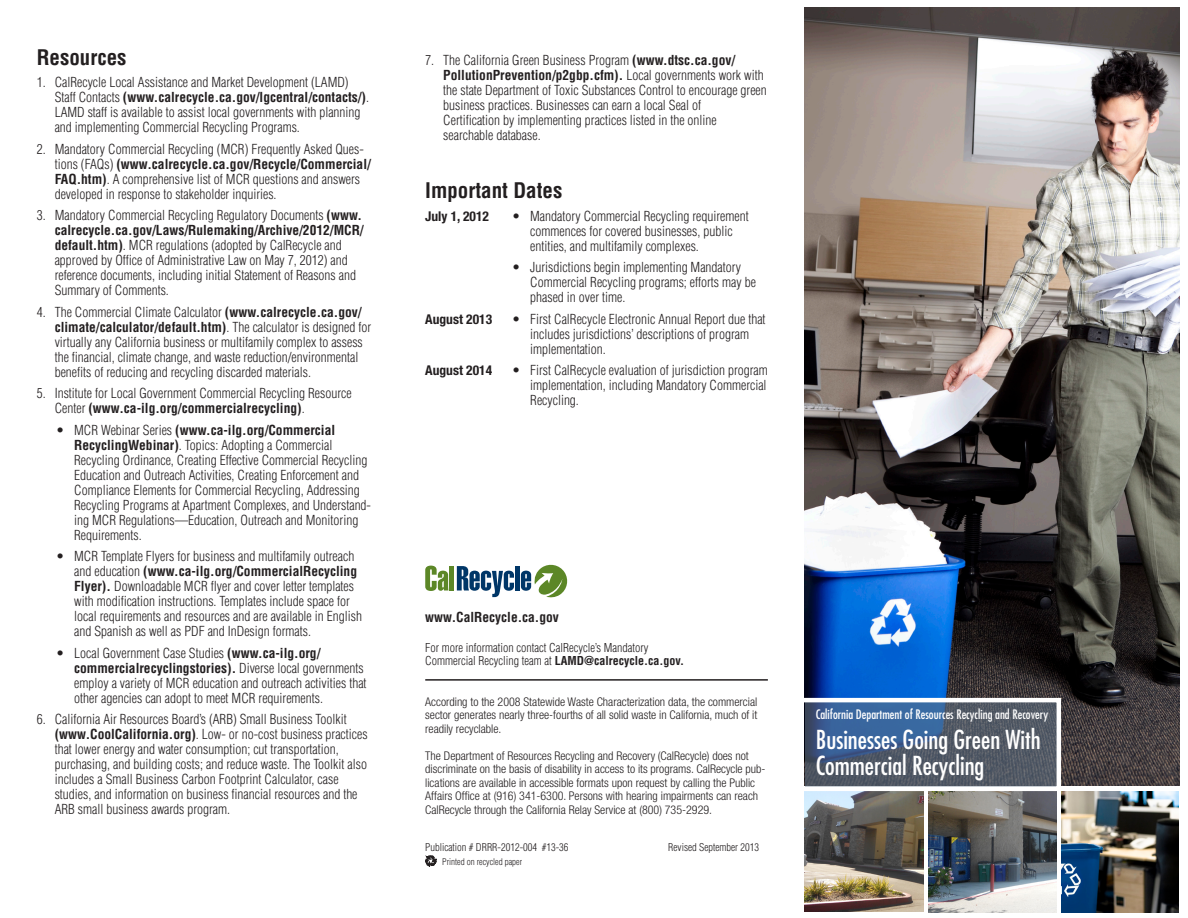
<style>
.page{position:relative;width:1188px;height:918px;background:#fff}
.page>*{position:absolute;margin:0;border:0;box-sizing:border-box;transform-origin:0 0}
.t1{font:condensed 25.5px/25.5px "Futura";color:#fff}
.headings{font:700 condensed 21px "Helvetica";color:#231f20}
.tabs_numbers_resourc{font:300 condensed 13.5px/15px "Helvetica";color:#231f20}
.tab_bullets_resource{font:300 condensed 13.5px/15px "Helvetica";color:#231f20}
.dates_tab{font:300 condensed 13.5px/15px "Helvetica";color:#231f20}
.dates_tab-2{font:700 condensed 13.5px "Helvetica Neue";color:#231f20}
.body{font:700 condensed 13.5px "Helvetica";color:#231f20}
.t2{font:condensed 12.75px "Futura";color:#fff}
.body-2{font:300 condensed 12px/13.5px "Helvetica Neue";color:#231f20;text-align:justify}
.body-3{font:300 condensed 12px/13.5px "Helvetica";color:#231f20}
.body-4{font:300 condensed 10.5px "Helvetica";color:#231f20}
.body-5{font:300 condensed 9px "Helvetica";color:#231f20}
.s1{font-weight:700}
</style>
<div class="page">
<img style="left:805px;top:8px;width:374px;height:777px">
<img style="left:1061px;top:791px;width:118px;height:121px">
<img style="left:805px;top:791px;width:119px;height:121px">
<img style="left:929px;top:791px;width:127px;height:121px">
<svg style="left:805px;top:703px;width:251px;height:83px;background:#495b74"></svg>
<div style="left:792px;top:698px;width:269px;height:93px;border:4px solid #fff"></div>
<hr style="left:425px;top:679px;width:343px;height:2px;background:#231f20">
<svg style="left:425px;top:566px;width:23px;height:25px"></svg>
<div style="left:449px;top:566px;width:5px;height:25px;background:#5c8727"></div>
<svg style="left:457px;top:566px;width:57px;height:31px"></svg>
<div style="left:515px;top:566px;width:5px;height:25px;background:#003667"></div>
<svg style="left:521px;top:565px;width:46px;height:32px"></svg>
<svg style="left:425px;top:856px;width:12px;height:11px"></svg>
<p class="headings" style="left:37px;top:44px;width:91px">Resources</p>
<p class="tabs_numbers_resourc" style="left:55px;top:75px;width:316px;text-indent:-18px">1. CalRecycle Local Assistance and Market Development (LAMD)<br>Staff Contacts <span class="s1">(www.calrecycle.ca.gov/lgcentral/contacts/)</span>.<br>LAMD staff is available to assist local governments with planning and implementing Commercial Recycling Programs.</p>
<p class="tabs_numbers_resourc" style="left:55px;top:141px;width:318px;text-indent:-18px">2. Mandatory Commercial Recycling (MCR) Frequently Asked Ques&shy;tions (FAQs) <span class="s1">(www.calrecycle.ca.gov/Recycle/Commercial/ FAQ.htm)</span>. A comprehensive list of MCR questions and answers developed in response to stakeholder inquiries.</p>
<p class="tabs_numbers_resourc" style="left:55px;top:208px;width:310px;text-indent:-18px">3. Mandatory Commercial Recycling Regulatory Documents <span class="s1">(www. calrecycle.ca.gov/Laws/Rulemaking/Archive/2012/MCR/ default.htm)</span>. MCR regulations (adopted by CalRecycle and approved by Office of Administrative Law on May 7, 2012) and reference documents, including initial Statement of Reasons and Summary of Comments.</p>
<p class="tabs_numbers_resourc" style="left:55px;top:304px;width:318px;text-indent:-18px">4. The Commercial Climate Calculator <span class="s1">(www.calrecycle.ca.gov/ climate/calculator/default.htm)</span>. The calculator is designed for virtually any California business or multifamily complex to assess the financial, climate change, and waste reduction/environmental benefits of reducing and recycling discarded materials.</p>
<p class="tabs_numbers_resourc" style="left:55px;top:386px;width:298px;text-indent:-18px">5. Institute for Local Government Commercial Recycling Resource<br>Center <span class="s1">(www.ca-ilg.org/commercialrecycling)</span>.</p>
<p class="tab_bullets_resource" style="left:74px;top:422px;width:298px;text-indent:-18px">• MCR Webinar Series <span class="s1">(www.ca-ilg.org/Commercial RecyclingWebinar)</span>. Topics: Adopting a Commercial Recycling Ordinance, Creating Effective Commercial Recycling Education and Outreach Activities, Creating Enforcement and Compliance Elements for Commercial Recycling, Addressing Recycling Programs at Apartment Complexes, and Understand&shy;ing MCR Regulations—Education, Outreach and Monitoring Requirements.</p>
<p class="tab_bullets_resource" style="left:74px;top:549px;width:289px;text-indent:-18px">• MCR Template Flyers for business and multifamily outreach and education <span class="s1">(www.ca-ilg.org/CommercialRecycling Flyer).</span> Downloadable MCR flyer and cover letter templates with modification instructions. Templates include space for local requirements and resources and are available in English and Spanish as well as PDF and InDesign formats.</p>
<p class="tab_bullets_resource" style="left:74px;top:645px;width:294px;text-indent:-18px">• Local Government Case Studies <span class="s1">(www.ca-ilg.org/ commercialrecyclingstories).</span> Diverse local governments employ a variety of MCR education and outreach activities that other agencies can adopt to meet MCR requirements.</p>
<p class="tabs_numbers_resourc" style="left:55px;top:712px;width:314px;text-indent:-18px">6. California Air Resources Board’s (ARB) Small Business Toolkit <span class="s1">(www.CoolCalifornia.org)</span>. Low- or no-cost business practices that lower energy and water consumption; cut transportation, purchasing, and building costs; and reduce waste. The Toolkit also includes a Small Business Carbon Footprint Calculator, case studies, and information on business financial resources and the ARB small business awards program.</p>
<p class="tabs_numbers_resourc" style="left:443px;top:52px;width:325px;text-indent:-18px">7. The California Green Business Program <span class="s1">(www.dtsc.ca.gov/ PollutionPrevention/p2gbp.cfm).</span> Local governments work with the state Department of Toxic Substances Control to encourage green business practices. Businesses can earn a local Seal of<br>Certification by implementing practices listed in the online searchable database.</p>
<p class="headings" style="left:425px;top:177px;width:139px">Important Dates</p>
<p class="dates_tab-2" style="left:425px;top:208px;width:65px">July 1, 2012</p>
<p class="dates_tab" style="left:530px;top:208px;width:220px;text-indent:-18px">• Mandatory Commercial Recycling requirement commences for covered businesses, public entities, and multifamily complexes.</p>
<p class="dates_tab" style="left:530px;top:260px;width:227px;text-indent:-18px">• Jurisdictions begin implementing Mandatory<br>Commercial Recycling programs; efforts may be phased in over time.</p>
<p class="dates_tab-2" style="left:425px;top:311px;width:68px">August 2013</p>
<p class="dates_tab" style="left:530px;top:311px;width:237px;text-indent:-18px">• First CalRecycle Electronic Annual Report due that includes jurisdictions’ descriptions of program implementation.</p>
<p class="dates_tab-2" style="left:425px;top:362px;width:68px">August 2014</p>
<p class="dates_tab" style="left:530px;top:363px;width:239px;text-align:justify;text-indent:-18px">• First CalRecycle evaluation of jurisdiction program implementation, including Mandatory Commercial Recycling.</p>
<p class="body" style="left:425px;top:608px;width:135px">www.CalRecycle.ca.gov</p>
<p class="body-3" style="left:425px;top:641px;width:260px">For more information contact CalRecycle’s Mandatory<br>Commercial Recycling team at <span class="s1">LAMD@calrecycle.ca.gov.</span></p>
<p class="body-2" style="left:425px;top:695px;width:334px">According to the 2008 Statewide Waste Characterization data, the commercial sector generates nearly three-fourths of all solid waste in California, much of it readily recyclable.</p>
<p class="body-2" style="left:425px;top:749px;width:342px;text-align:left">The Department of Resources Recycling and Recovery (CalRecycle) does not discriminate on the basis of disability in access to its programs. CalRecycle pub&shy;lications are available in accessible formats upon request by calling the Public Affairs Office at (916) 341-6300. Persons with hearing impairments can reach CalRecycle through the California Relay Service at (800) 735-2929.</p>
<p class="body-4" style="left:425px;top:841px;width:145px">Publication # DRRR-2012-004 #13-36</p>
<p class="body-4" style="left:668px;top:841px;width:92px">Revised September 2013</p>
<p class="body-5" style="left:442px;top:856px;width:81px">Printed on recycled paper</p>
<p class="t2" style="left:816px;top:707px;width:234px">California Department of Resources Recycling and Recovery</p>
<p class="t1" style="left:816px;top:727px;width:226px">Businesses Going Green With<br>Commercial Recycling</p>
</div>
